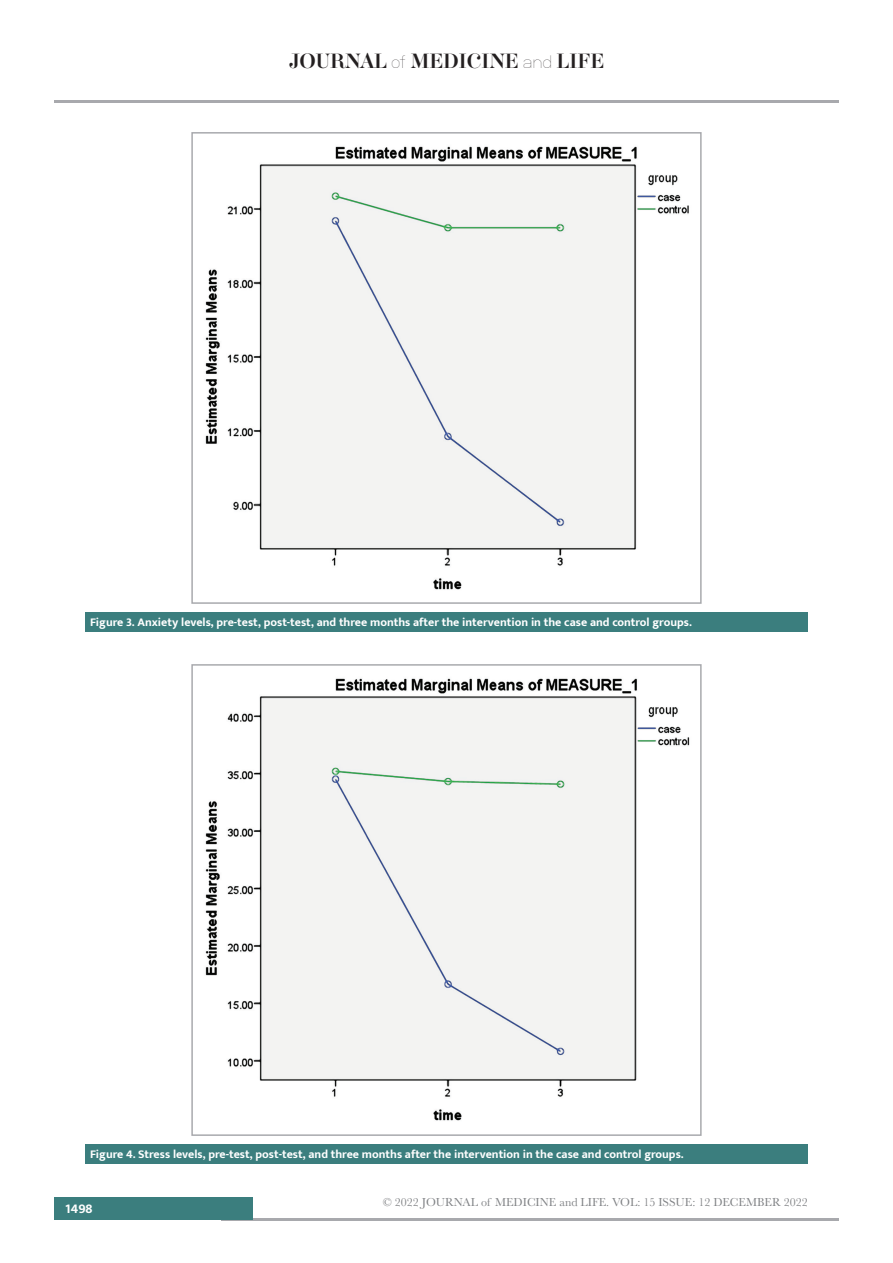
<style>
.page{position:relative;width:893px;height:1263px;background:#fff}
.page>*{position:absolute;margin:0;border:0;box-sizing:border-box;transform-origin:0 0}
.t1{font:18px "Aker Brygge Display";color:#231f20}
.t2{font:700 13.5px "Mukta";color:#fff}
.t3{font:700 12px "Mukta";color:#fff}
.t4{font:12px "Baskerville";color:#808285}
.s1{font-family:"Neubau Grotesk Lei"}
</style>
<div class="page">
<hr style="left:221px;top:1218px;width:618px;height:2px;background:#a8a9ad">
<div style="left:54px;top:1198px;width:198px;height:22px;background:#3b7e7e"></div>
<hr style="left:54px;top:100px;width:785px;height:2px;background:#a8a9ad">
<div style="left:85px;top:612px;width:723px;height:20px;background:#3b7e7e"></div>
<img style="left:205px;top:146px;width:484px;height:444px">
<div style="left:85px;top:1144px;width:723px;height:20px;background:#3b7e7e"></div>
<img style="left:205px;top:678px;width:485px;height:443px">
<h1 class="t1" style="left:289px;top:49px;width:317px">JOURNAL <span class="s1">of</span> MEDICINE <span class="s1">and</span> LIFE</h1>
<p class="t3" style="left:90px;top:615px;width:603px">Figure 3. Anxiety levels, pre-test, post-test, and three months after the intervention in the case and control groups.</p>
<p class="t3" style="left:90px;top:1147px;width:595px">Figure 4. Stress levels, pre-test, post-test, and three months after the intervention in the case and control groups.</p>
<p class="t2" style="left:65px;top:1200px;width:29px">1498</p>
<p class="t4" style="left:383px;top:1195px;width:427px">© 2022 JOURNAL of MEDICINE and LIFE. VOL: 15 ISSUE: 12 DECEMBER 2022</p>
</div>
